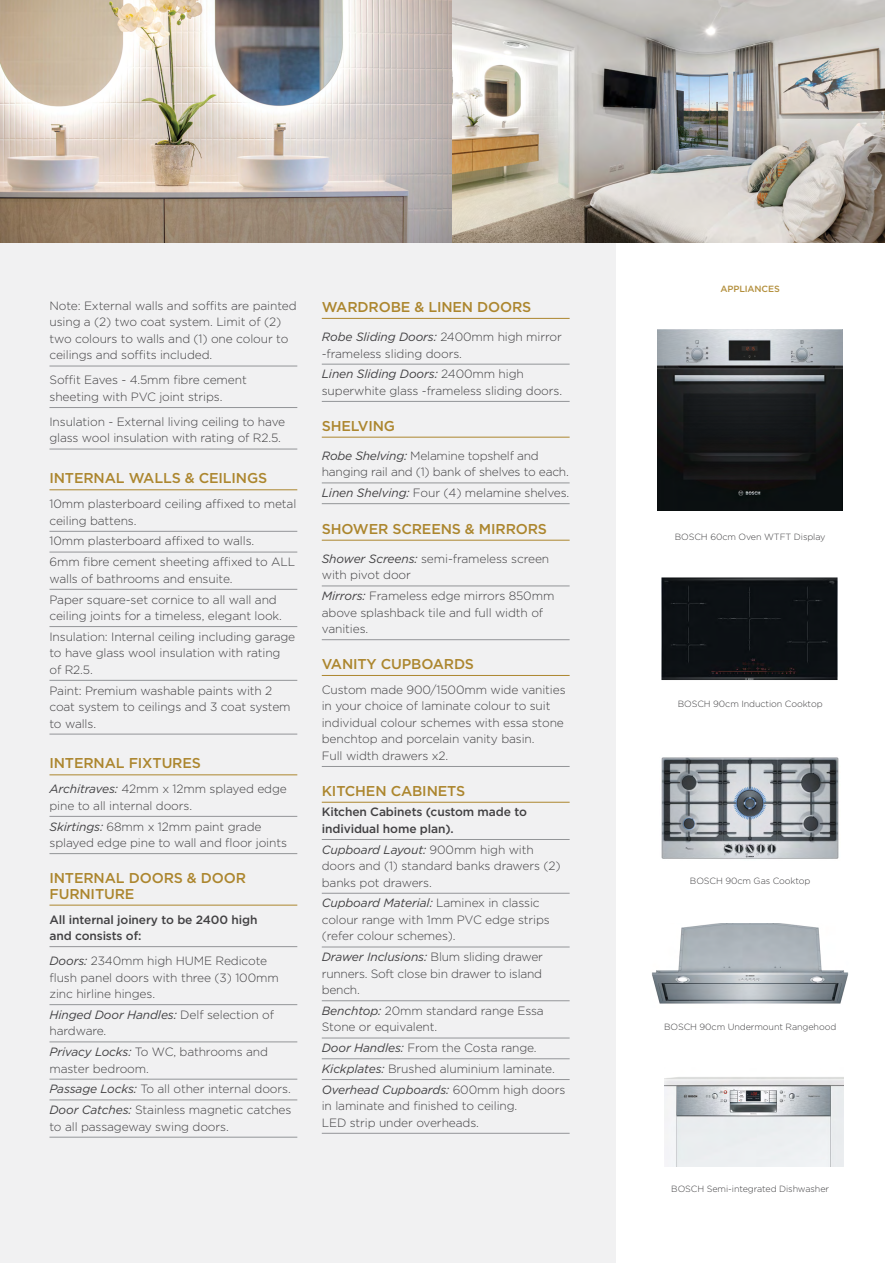
<style>
.page{position:relative;width:885px;height:1263px;background:#fff}
.page>*{position:absolute;margin:0;border:0;box-sizing:border-box;transform-origin:0 0}
.t1{font:500 14.25px/15.8px "Gotham";letter-spacing:-.01em;color:#ac862e}
.t2{font:300 12px/16.5px "Gotham";letter-spacing:-.01em;color:#414042}
.t3{font:500 12px/16.5px "Gotham";letter-spacing:-.01em;color:#414042}
.t4{font:300 9px "Gotham";letter-spacing:-.01em;color:#414042}
.t5{font:500 9px "Gotham";letter-spacing:-.01em;color:#b38f3c}
.s1{font-weight:400;font-style:italic}
</style>
<div class="page">
<div style="left:0;top:242px;width:615px;height:1021px;background:#f1f1f2"></div>
<hr style="left:49px;top:366px;width:248px;height:1px;background:#939598">
<hr style="left:49px;top:407px;width:248px;height:1px;background:#939598">
<hr style="left:49px;top:449px;width:248px;height:1px;background:#939598">
<hr style="left:49px;top:489px;width:248px;height:1px;background:#ac862e">
<hr style="left:49px;top:531px;width:248px;height:1px;background:#939598">
<hr style="left:49px;top:552px;width:248px;height:1px;background:#939598">
<hr style="left:49px;top:589px;width:248px;height:1px;background:#939598">
<hr style="left:49px;top:626px;width:248px;height:1px;background:#939598">
<hr style="left:49px;top:680px;width:248px;height:1px;background:#939598">
<hr style="left:49px;top:734px;width:248px;height:1px;background:#939598">
<hr style="left:49px;top:775px;width:248px;height:1px;background:#ac862e">
<hr style="left:49px;top:816px;width:248px;height:1px;background:#939598">
<hr style="left:49px;top:853px;width:248px;height:1px;background:#939598">
<hr style="left:49px;top:905px;width:248px;height:1px;background:#ac862e">
<hr style="left:49px;top:946px;width:248px;height:1px;background:#939598">
<hr style="left:49px;top:1004px;width:248px;height:1px;background:#939598">
<hr style="left:49px;top:1042px;width:248px;height:1px;background:#939598">
<hr style="left:49px;top:1079px;width:248px;height:1px;background:#939598">
<hr style="left:49px;top:1100px;width:248px;height:1px;background:#939598">
<hr style="left:49px;top:1137px;width:248px;height:1px;background:#939598">
<hr style="left:322px;top:318px;width:247px;height:1px;background:#ac862e">
<hr style="left:322px;top:364px;width:247px;height:1px;background:#939598">
<hr style="left:322px;top:401px;width:247px;height:1px;background:#939598">
<hr style="left:322px;top:437px;width:247px;height:1px;background:#ac862e">
<hr style="left:322px;top:483px;width:247px;height:1px;background:#939598">
<hr style="left:322px;top:503px;width:247px;height:1px;background:#939598">
<hr style="left:322px;top:540px;width:247px;height:1px;background:#ac862e">
<hr style="left:322px;top:586px;width:247px;height:1px;background:#939598">
<hr style="left:322px;top:639px;width:247px;height:1px;background:#939598">
<hr style="left:322px;top:675px;width:247px;height:1px;background:#ac862e">
<hr style="left:322px;top:766px;width:247px;height:1px;background:#939598">
<hr style="left:322px;top:802px;width:247px;height:1px;background:#ac862e">
<hr style="left:322px;top:839px;width:247px;height:1px;background:#939598">
<hr style="left:322px;top:893px;width:247px;height:1px;background:#939598">
<hr style="left:322px;top:947px;width:247px;height:1px;background:#939598">
<hr style="left:322px;top:1000px;width:247px;height:1px;background:#939598">
<hr style="left:322px;top:1038px;width:247px;height:1px;background:#939598">
<hr style="left:322px;top:1058px;width:247px;height:1px;background:#939598">
<hr style="left:322px;top:1079px;width:247px;height:1px;background:#939598">
<hr style="left:322px;top:1133px;width:247px;height:1px;background:#939598">
<img style="left:661px;top:577px;width:176px;height:103px">
<img style="left:657px;top:330px;width:185px;height:181px">
<img style="left:652px;top:924px;width:197px;height:80px">
<img style="left:661px;top:757px;width:178px;height:102px">
<img style="left:664px;top:1077px;width:179px;height:89px">
<img style="left:1px;top:0;width:883px;height:242px">
<img style="left:0;top:0;width:1px;height:242px">
<p class="t2" style="left:49px;top:297px;width:249px">Note: External walls and soffits are painted using a (2) two coat system. Limit of (2) two colours to walls and (1) one colour to ceilings and soffits included.</p>
<p class="t2" style="left:49px;top:372px;width:199px">Soffit Eaves - 4.5mm fibre cement sheeting with PVC joint strips.</p>
<p class="t2" style="left:49px;top:413px;width:237px">Insulation - External living ceiling to have glass wool insulation with rating of R2.5.</p>
<p class="t1" style="left:49px;top:470px;width:219px">INTERNAL WALLS &amp; CEILINGS</p>
<p class="t2" style="left:49px;top:496px;width:248px">10mm plasterboard ceiling affixed to metal ceiling battens.</p>
<p class="t2" style="left:49px;top:531px;width:247px;line-height:20.7px">10mm plasterboard affixed to walls.<br>6mm fibre cement sheeting affixed to ALL</p>
<p class="t2" style="left:49px;top:568px;width:229px;line-height:20.7px">walls of bathrooms and ensuite.<br>Paper square-set cornice to all wall and</p>
<p class="t2" style="left:49px;top:605px;width:247px;line-height:20.7px">ceiling joints for a timeless, elegant look.<br>Insulation: Internal ceiling including garage</p>
<p class="t2" style="left:49px;top:645px;width:232px">to have glass wool insulation with rating of R2.5.</p>
<p class="t2" style="left:49px;top:682px;width:243px">Paint: Premium washable paints with 2 coat system to ceilings and 3 coat system to walls.</p>
<p class="t1" style="left:49px;top:755px;width:153px">INTERNAL FIXTURES</p>
<p class="t2" style="left:49px;top:781px;width:239px"><span class="s1">Architraves:</span> 42mm x 12mm splayed edge pine to all internal doors.</p>
<p class="t2" style="left:49px;top:818px;width:239px"><span class="s1">Skirtings:</span> 68mm x 12mm paint grade splayed edge pine to wall and floor joints</p>
<p class="t1" style="left:49px;top:869px;width:198px">INTERNAL DOORS &amp; DOOR<br>FURNITURE</p>
<p class="t3" style="left:49px;top:911px;width:209px">All internal joinery to be 2400 high and consists of:</p>
<p class="t2" style="left:49px;top:952px;width:231px"><span class="s1">Doors:</span> 2340mm high HUME Redicote flush panel doors with three (3) 100mm zinc hirline hinges.</p>
<p class="t2" style="left:49px;top:1006px;width:226px"><span class="s1">Hinged Door Handles:</span> Delf selection of hardware.</p>
<p class="t2" style="left:49px;top:1043px;width:220px"><span class="s1">Privacy Locks:</span> To WC, bathrooms and master bedroom.</p>
<p class="t2" style="left:49px;top:1078px;width:243px;line-height:20.7px"><span class="s1">Passage Locks:</span> To all other internal doors.<br><span class="s1">Door Catches:</span> Stainless magnetic catches</p>
<p class="t2" style="left:49px;top:1118px;width:181px">to all passageway swing doors.</p>
<p class="t1" style="left:322px;top:299px;width:211px">WARDROBE &amp; LINEN DOORS</p>
<p class="t2" style="left:322px;top:328px;width:241px"><span class="s1">Robe Sliding Doors:</span> 2400mm high mirror -frameless sliding doors.</p>
<p class="t2" style="left:322px;top:366px;width:242px"><span class="s1">Linen Sliding Doors:</span> 2400mm high superwhite glass -frameless sliding doors.</p>
<p class="t1" style="left:322px;top:417px;width:75px">SHELVING</p>
<p class="t2" style="left:322px;top:447px;width:248px"><span class="s1">Robe Shelving:</span> Melamine topshelf and hanging rail and (1) bank of shelves to each.</p>
<p class="t2" style="left:322px;top:484px;width:249px"><span class="s1">Linen Shelving:</span> Four (4) melamine shelves.</p>
<p class="t1" style="left:322px;top:520px;width:227px">SHOWER SCREENS &amp; MIRRORS</p>
<p class="t2" style="left:322px;top:550px;width:229px"><span class="s1">Shower Screens:</span> semi-frameless screen with pivot door</p>
<p class="t2" style="left:322px;top:587px;width:234px"><span class="s1">Mirrors:</span> Frameless edge mirrors 850mm above splashback tile and full width of vanities.</p>
<p class="t1" style="left:322px;top:656px;width:154px">VANITY CUPBOARDS</p>
<p class="t2" style="left:322px;top:681px;width:245px">Custom made 900/1500mm wide vanities in your choice of laminate colour to suit individual colour schemes with essa stone benchtop and porcelain vanity basin.<br>Full width drawers x2.</p>
<p class="t1" style="left:322px;top:782px;width:145px">KITCHEN CABINETS</p>
<p class="t3" style="left:322px;top:804px;width:206px">Kitchen Cabinets (custom made to individual home plan).</p>
<p class="t2" style="left:322px;top:841px;width:240px"><span class="s1">Cupboard Layout:</span> 900mm high with doors and (1) standard banks drawers (2) banks pot drawers.</p>
<p class="t2" style="left:322px;top:895px;width:229px"><span class="s1">Cupboard Material:</span> Laminex in classic colour range with 1mm PVC edge strips (refer colour schemes).</p>
<p class="t2" style="left:322px;top:948px;width:223px;text-align:justify"><span class="s1">Drawer Inclusions:</span> Blum sliding drawer runners. Soft close bin drawer to island bench.</p>
<p class="t2" style="left:322px;top:1002px;width:223px"><span class="s1">Benchtop:</span> 20mm standard range Essa<br>Stone or equivalent.</p>
<p class="t2" style="left:322px;top:1037px;width:245px;line-height:20.7px"><span class="s1">Door Handles:</span> From the Costa range.<br><span class="s1">Kickplates:</span> Brushed aluminium laminate.<br><span class="s1">Overhead Cupboards:</span> 600mm high doors</p>
<p class="t2" style="left:322px;top:1097px;width:197px">in laminate and finished to ceiling.<br>LED strip under overheads.</p>
<p class="t5" style="left:720px;top:284px;width:61px">APPLIANCES</p>
<p class="t4" style="left:674px;top:531px;width:152px">BOSCH 60cm Oven WTFT Display</p>
<p class="t4" style="left:677px;top:699px;width:146px">BOSCH 90cm Induction Cooktop</p>
<p class="t4" style="left:690px;top:875px;width:122px">BOSCH 90cm Gas Cooktop</p>
<p class="t4" style="left:664px;top:1021px;width:174px">BOSCH 90cm Undermount Rangehood</p>
<p class="t4" style="left:671px;top:1184px;width:159px">BOSCH Semi-integrated Dishwasher</p>
</div>
